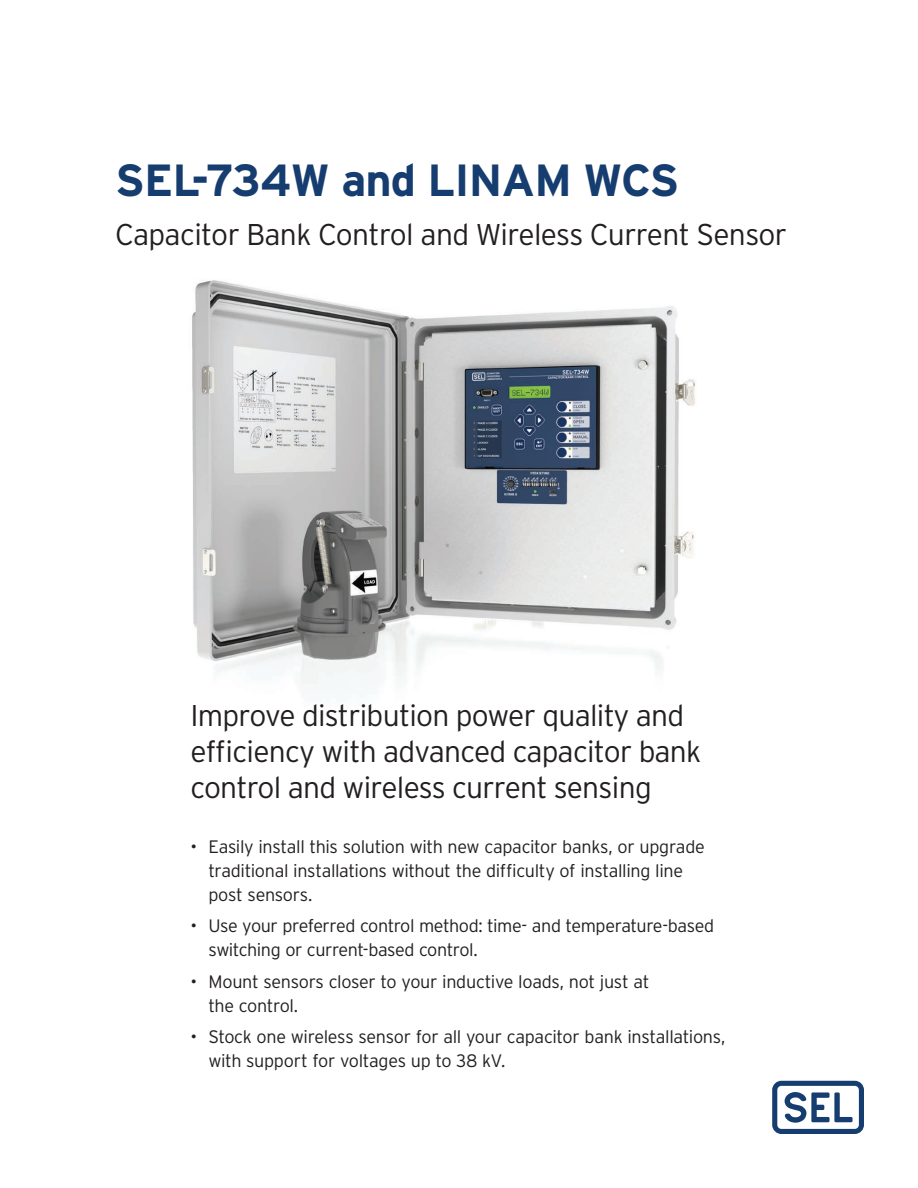
<style>
.page{position:relative;width:918px;height:1188px;background:#fff}
.page>*{position:absolute;margin:0;border:0;box-sizing:border-box;transform-origin:0 0}
.t1{font:700 45px "Interstate Poly";letter-spacing:-.02em;color:#163d6f}
.t2{font:300 30px/36px "Interstate Poly";letter-spacing:-.025em;color:#231f20}
.t3{font:300 18px/24px "Interstate Poly";letter-spacing:-.02em;color:#231f20}
</style>
<div class="page">
<img style="left:192px;top:280px;width:504px;height:404px">
<svg style="left:772px;top:1081px;width:92px;height:53px"></svg>
<h1 class="t1" style="left:115px;top:147px;width:566px">SEL-734W and LINAM WCS</h1>
<h2 class="t2" style="left:115px;top:215px;width:673px">Capacitor Bank Control and Wireless Current Sensor</h2>
<h2 class="t2" style="left:190px;top:696px;width:512px">Improve distribution power quality and efficiency with advanced capacitor bank control and wireless current sensing</h2>
<p class="t3" style="left:208px;top:833px;width:498px;text-indent:-18px">• Easily install this solution with new capacitor banks, or upgrade traditional installations without the difficulty of installing line post sensors.</p>
<p class="t3" style="left:208px;top:913px;width:507px;text-indent:-18px">• Use your preferred control method: time- and temperature-based switching or current-based control.</p>
<p class="t3" style="left:208px;top:968px;width:442px;text-indent:-18px">• Mount sensors closer to your inductive loads, not just at the control.</p>
<p class="t3" style="left:208px;top:1024px;width:518px;text-indent:-18px">• Stock one wireless sensor for all your capacitor bank installations, with support for voltages up to 38 kV.</p>
</div>
